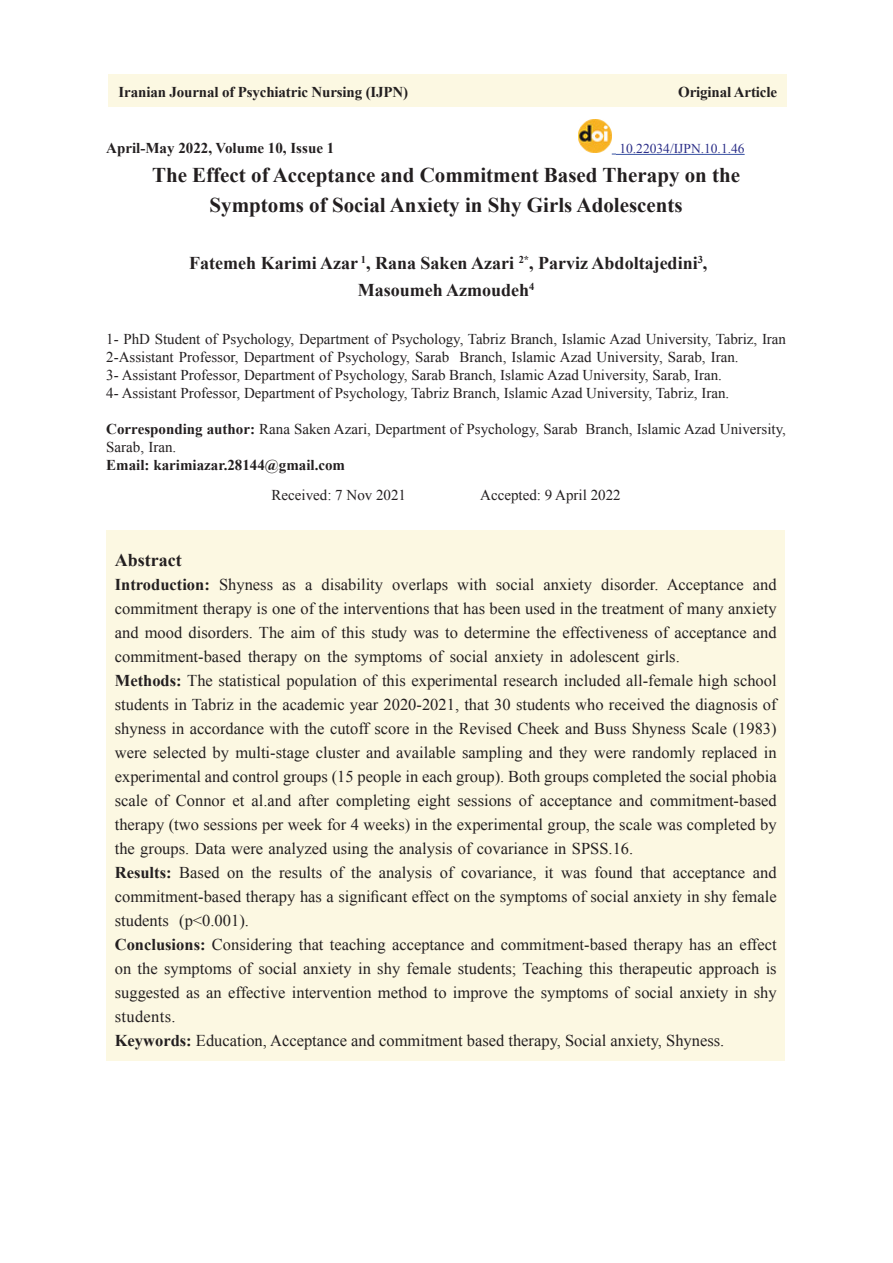
<style>
.page{position:relative;width:893px;height:1263px;background:#fff}
.page>*{position:absolute;margin:0;border:0;box-sizing:border-box;transform-origin:0 0}
.t1{font:700 21px/30px "Times New Roman";color:#231f20;text-align:center}
.t2{font:700 18px "Times New Roman";color:#231f20}
.t3{font:16.5px/24px "Times New Roman";color:#231f20}
.t4{font:700 16.5px "Times New Roman";color:#231f20}
.t5{font:15px/18px "Times New Roman";color:#231f20}
.t6{font:700 15px "Times New Roman";letter-spacing:-.01em;color:#231f20}
.t7{font:13.5px "Times New Roman";color:#2c2f88}
.t8{font:700 10.5px "Times New Roman";color:#231f20}
.s1{font-size:18px}
.s2{font-weight:700}
</style>
<div class="page">
<hr style="left:616px;top:154px;width:129px;height:1px;background:#3853a3">
<img style="left:578px;top:119px;width:34px;height:34px">
<div style="left:108px;top:74px;width:679px;height:32px;background:#fcf8e2"></div>
<div style="left:106px;top:530px;width:679px;height:531px;background:#fcf8e2"></div>
<p class="t6" style="left:119px;top:82px;width:291px">Iranian Journal of Psychiatric Nursing (IJPN)</p>
<p class="t6" style="left:106px;top:138px;width:229px">April-May 2022, Volume 10, Issue 1</p>
<p class="t6" style="left:678px;top:82px;width:100px">Original Article</p>
<p class="t7" style="left:619px;top:139px;width:127px">10.22034/IJPN.10.1.46</p>
<p class="t1" style="left:152px;top:160px;width:590px">The Effect of Acceptance and Commitment Based Therapy on the<br>Symptoms of Social Anxiety in Shy Girls Adolescents</p>
<p class="t8" style="left:698px;top:252px;width:7px">3</p>
<p class="t8" style="left:519px;top:252px;width:16px"><span class="s1">,</span>*2</p>
<p class="t8" style="left:361px;top:252px;width:11px">1<span class="s1">,</span></p>
<p class="t2" style="left:189px;top:251px;width:170px">Fatemeh Karimi Azar</p>
<p class="t2" style="left:375px;top:251px;width:141px">Rana Saken Azari</p>
<p class="t2" style="left:538px;top:251px;width:171px">Parviz Abdoltajedini ,</p>
<p class="t8" style="left:529px;top:279px;width:7px">4</p>
<p class="t2" style="left:358px;top:278px;width:173px">Masoumeh Azmoudeh</p>
<p class="t5" style="left:459px;top:330px;width:328px;text-indent:-353px">1- PhD Student of Psychology, Department of Psychology, Tabriz Branch, Islamic Azad University, Tabriz, Iran<br>Branch, Islamic Azad University, Sarab, Iran.</p>
<p class="t5" style="left:106px;top:348px;width:624px">2-Assistant Professor, Department of Psychology, Sarab<br>3- Assistant Professor, Department of Psychology, Sarab Branch, Islamic Azad University, Sarab, Iran.<br>4- Assistant Professor, Department of Psychology, Tabriz Branch, Islamic Azad University, Tabriz, Iran.</p>
<p class="t5" style="left:586px;top:420px;width:202px">Branch, Islamic Azad University,</p>
<p class="t5" style="left:106px;top:420px;width:473px"><span class="s2">Corresponding author:</span> Rana Saken Azari, Department of Psychology, Sarab<br>Sarab, Iran.</p>
<p class="t6" style="left:106px;top:455px;width:240px">Email: karimiazar.28144@gmail.com</p>
<p class="t5" style="left:480px;top:486px;width:142px">Accepted 9: April 2022</p>
<p class="t5" style="left:272px;top:486px;width:136px">Received 7: Nov 2021</p>
<p class="t2" style="left:115px;top:547px;width:68px">Abstract</p>
<p class="t3" style="left:219px;top:572px;width:56px">Shyness</p>
<p class="t3" style="left:322px;top:572px;width:63px">disability</p>
<p class="t3" style="left:392px;top:572px;width:57px">overlaps</p>
<p class="t3" style="left:457px;top:572px;width:31px">with</p>
<p class="t3" style="left:496px;top:572px;width:40px">social</p>
<p class="t3" style="left:543px;top:572px;width:50px">anxiety</p>
<p class="t3" style="left:601px;top:572px;width:59px">disorder.</p>
<p class="t3" style="left:753px;top:572px;width:25px">and</p>
<p class="t4" style="left:115px;top:573px;width:97px">Introduction:</p>
<p class="t3" style="left:115px;top:596px;width:663px">commitment therapy is one of the interventions that has been used in the treatment of many anxiety</p>
<p class="t3" style="left:115px;top:620px;width:663px">and mood disorders. The aim of this study was to determine the effectiveness of acceptance and</p>
<p class="t3" style="left:115px;top:644px;width:566px">commitment-based therapy on the symptoms of social anxiety in adolescent girls.</p>
<p class="t3" style="left:115px;top:668px;width:663px"><span class="s2">Methods:</span> The statistical population of this experimental research included all-female high school</p>
<p class="t3" style="left:115px;top:692px;width:663px">students in Tabriz in the academic year 2020-2021, that 30 students who received the diagnosis of</p>
<p class="t3" style="left:115px;top:716px;width:663px">shyness in accordance with the cutoff score in the Revised Cheek and Buss Shyness Scale )1983(</p>
<p class="t3" style="left:115px;top:740px;width:663px">were selected by multi-stage cluster and available sampling and they were randomly replaced in</p>
<p class="t3" style="left:115px;top:764px;width:663px">experimental and control groups (15 people in each group .) Both groups completed the social phobia</p>
<p class="t3" style="left:115px;top:788px;width:663px">scale of Connor et al.and after completing eight sessions of acceptance and commitment-based</p>
<p class="t3" style="left:115px;top:812px;width:663px">therapy (two sessions per week for 4 weeks) in the experimental group, the scale was completed by</p>
<p class="t3" style="left:115px;top:836px;width:520px">the groups. Data were analyzed using the analysis of covariance in SPSS.16.</p>
<p class="t3" style="left:753px;top:860px;width:25px">and</p>
<p class="t3" style="left:667px;top:572px;width:78px">Acceptance</p>
<p class="t3" style="left:282px;top:572px;width:15px">as</p>
<p class="t3" style="left:305px;top:572px;width:9px">a</p>
<p class="t3" style="left:179px;top:860px;width:42px">Based</p>
<p class="t3" style="left:251px;top:860px;width:22px">the</p>
<p class="t3" style="left:279px;top:860px;width:45px">results</p>
<p class="t3" style="left:351px;top:860px;width:22px">the</p>
<p class="t3" style="left:379px;top:860px;width:55px">analysis</p>
<p class="t3" style="left:461px;top:860px;width:77px">covariance,</p>
<p class="t3" style="left:544px;top:860px;width:11px">it</p>
<p class="t3" style="left:594px;top:860px;width:40px">found</p>
<p class="t3" style="left:640px;top:860px;width:26px">that</p>
<p class="t3" style="left:330px;top:860px;width:15px">of</p>
<p class="t3" style="left:440px;top:860px;width:15px">of</p>
<p class="t4" style="left:115px;top:861px;width:58px">Results:</p>
<p class="t3" style="left:179px;top:884px;width:599px;text-indent:-64px">commitment-based therapy has a significant effect on the symptoms of social anxiety in shy female ( &gt;p 0.001 .(</p>
<p class="t3" style="left:673px;top:860px;width:74px">acceptance</p>
<p class="t3" style="left:227px;top:860px;width:18px">on</p>
<p class="t3" style="left:561px;top:860px;width:27px">was</p>
<p class="t3" style="left:115px;top:908px;width:663px">students<br><span class="s2">Conclusions:</span> Considering that teaching acceptance and commitment-based therapy has an effect on the symptoms of social anxiety in shy female students; Teaching this therapeutic approach is suggested as an effective intervention method to improve the symptoms of social anxiety in shy students.<br><span class="s2">Keywords:</span> Education, Acceptance and commitment based therapy, Social anxiety, Shyness.</p>
</div>
